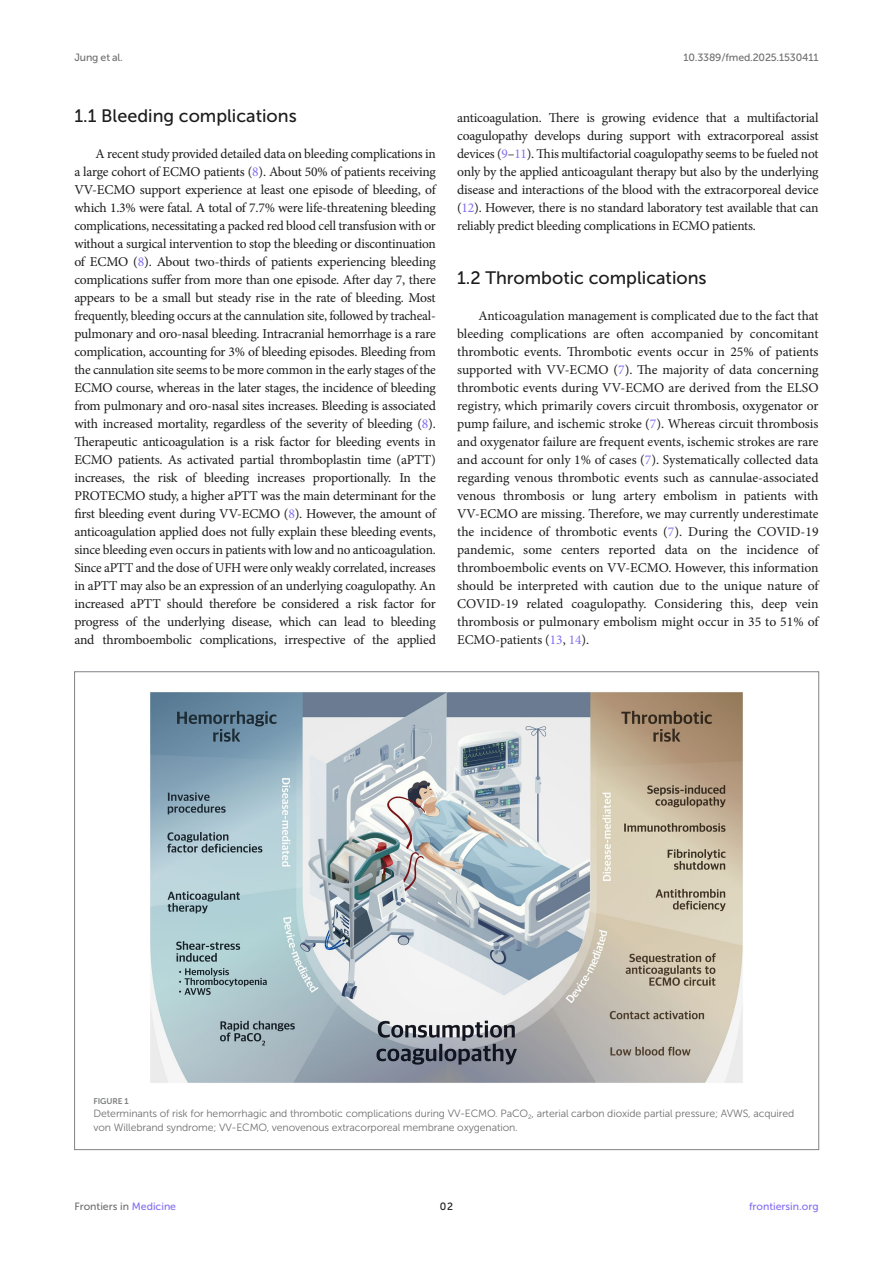
<style>
.page{position:relative;width:893px;height:1263px;background:#fff}
.page>*{position:absolute;margin:0;border:0;box-sizing:border-box;transform-origin:0 0}
.HEAD_2{font:18px "Museo Sans 500";color:#1b1c1b}
.TEXT{font:13.5px/18px "Minion Pro";letter-spacing:-.015em;color:#1b1c1b;text-align:justify}
.FIG_LEG{font:10.5px/13.5px "Museo Sans 300";letter-spacing:-.01em;color:#706f70}
.t1{font:10.5px "Museo Sans 500";letter-spacing:-.015em;color:#706f70}
.t2{font:10.5px "Museo Sans 500";color:#856df0}
.t3{font:10.5px "Museo Sans 500";color:#1b1c1b}
.FIG_HD{font:8.25px "Museo Sans 700";letter-spacing:-.01em;color:#7e7f7f}
.s1{color:#856df0}
</style>
<div class="page">
<img style="left:150px;top:692px;width:593px;height:391px">
<p class="t1" style="left:74px;top:52px;width:50px">Jung et al.</p>
<p class="t1" style="left:684px;top:52px;width:136px">10.3389/fmed.2025.1530411</p>
<p class="HEAD_2" style="left:74px;top:106px;width:224px">1.1 Bleeding complications</p>
<p class="TEXT" style="left:74px;top:145px;width:363px;text-indent:21px">A recent study provided detailed data on bleeding complications in a large cohort of ECMO patients (<span class="s1">8</span>). About 50% of patients receiving VV-ECMO support experience at least one episode of bleeding, of which 1.3% were fatal. A total of 7.7% were life-threatening bleeding complications, necessitating a packed red blood cell transfusion with or without a surgical intervention to stop the bleeding or discontinuation of ECMO (<span class="s1">8</span>). About two-thirds of patients experiencing bleeding complications suffer from more than one episode. After day 7, there appears to be a small but steady rise in the rate of bleeding. Most frequently, bleeding occurs at the cannulation site, followed by tracheal&shy;pulmonary and oro-nasal bleeding. Intracranial hemorrhage is a rare complication, accounting for 3% of bleeding episodes. Bleeding from the cannulation site seems to be more common in the early stages of the ECMO course, whereas in the later stages, the incidence of bleeding from pulmonary and oro-nasal sites increases. Bleeding is associated with increased mortality, regardless of the severity of bleeding (<span class="s1">8</span>).<br>Therapeutic anticoagulation is a risk factor for bleeding events in ECMO patients. As activated partial thromboplastin time (aPTT) increases, the risk of bleeding increases proportionally. In the PROTECMO study, a higher aPTT was the main determinant for the first bleeding event during VV-ECMO (<span class="s1">8</span>). However, the amount of anticoagulation applied does not fully explain these bleeding events, since bleeding even occurs in patients with low and no anticoagulation.<br>Since aPTT and the dose of UFH were only weakly correlated, increases in aPTT may also be an expression of an underlying coagulopathy. An increased aPTT should therefore be considered a risk factor for progress of the underlying disease, which can lead to bleeding and thromboembolic complications, irrespective of the applied</p>
<p class="TEXT" style="left:457px;top:109px;width:363px">anticoagulation. There is growing evidence that a multifactorial coagulopathy develops during support with extracorporeal assist devices (<span class="s1">9</span>–<span class="s1">11</span>). This multifactorial coagulopathy seems to be fueled not only by the applied anticoagulant therapy but also by the underlying disease and interactions of the blood with the extracorporeal device (<span class="s1">12</span>). However, there is no standard laboratory test available that can reliably predict bleeding complications in ECMO patients.</p>
<p class="HEAD_2" style="left:457px;top:268px;width:251px">1.2 Thrombotic complications</p>
<p class="TEXT" style="left:457px;top:307px;width:363px;text-indent:21px">Anticoagulation management is complicated due to the fact that bleeding complications are often accompanied by concomitant thrombotic events. Thrombotic events occur in 25% of patients supported with VV-ECMO (<span class="s1">7</span>). The majority of data concerning thrombotic events during VV-ECMO are derived from the ELSO registry, which primarily covers circuit thrombosis, oxygenator or pump failure, and ischemic stroke (<span class="s1">7</span>). Whereas circuit thrombosis and oxygenator failure are frequent events, ischemic strokes are rare and account for only 1% of cases (<span class="s1">7</span>). Systematically collected data regarding venous thrombotic events such as cannulae-associated venous thrombosis or lung artery embolism in patients with VV-ECMO are missing. Therefore, we may currently underestimate the incidence of thrombotic events (<span class="s1">7</span>). During the COVID-19 pandemic, some centers reported data on the incidence of thromboembolic events on VV-ECMO. However, this information should be interpreted with caution due to the unique nature of COVID-19 related coagulopathy. Considering this, deep vein thrombosis or pulmonary embolism might occur in 35 to 51% of ECMO-patients (<span class="s1">13</span>, <span class="s1">14</span>).</p>
<p class="FIG_HD" style="left:94px;top:1096px;width:37px">FIGURE 1</p>
<p class="FIG_LEG" style="left:94px;top:1107px;width:702px">Determinants of risk for hemorrhagic and thrombotic complications during VV-ECMO. PaCO<sub>2</sub>, arterial carbon dioxide partial pressure; AVWS, acquired von Willebrand syndrome; VV-ECMO, venovenous extracorporeal membrane oxygenation.</p>
<p class="t1" style="left:74px;top:1200px;width:103px">Frontiers in <span class="s1">Medicine</span></p>
<p class="t3" style="left:440px;top:1200px;width:15px">02</p>
<p class="t2" style="left:749px;top:1200px;width:71px">frontiersin.org</p>
</div>
